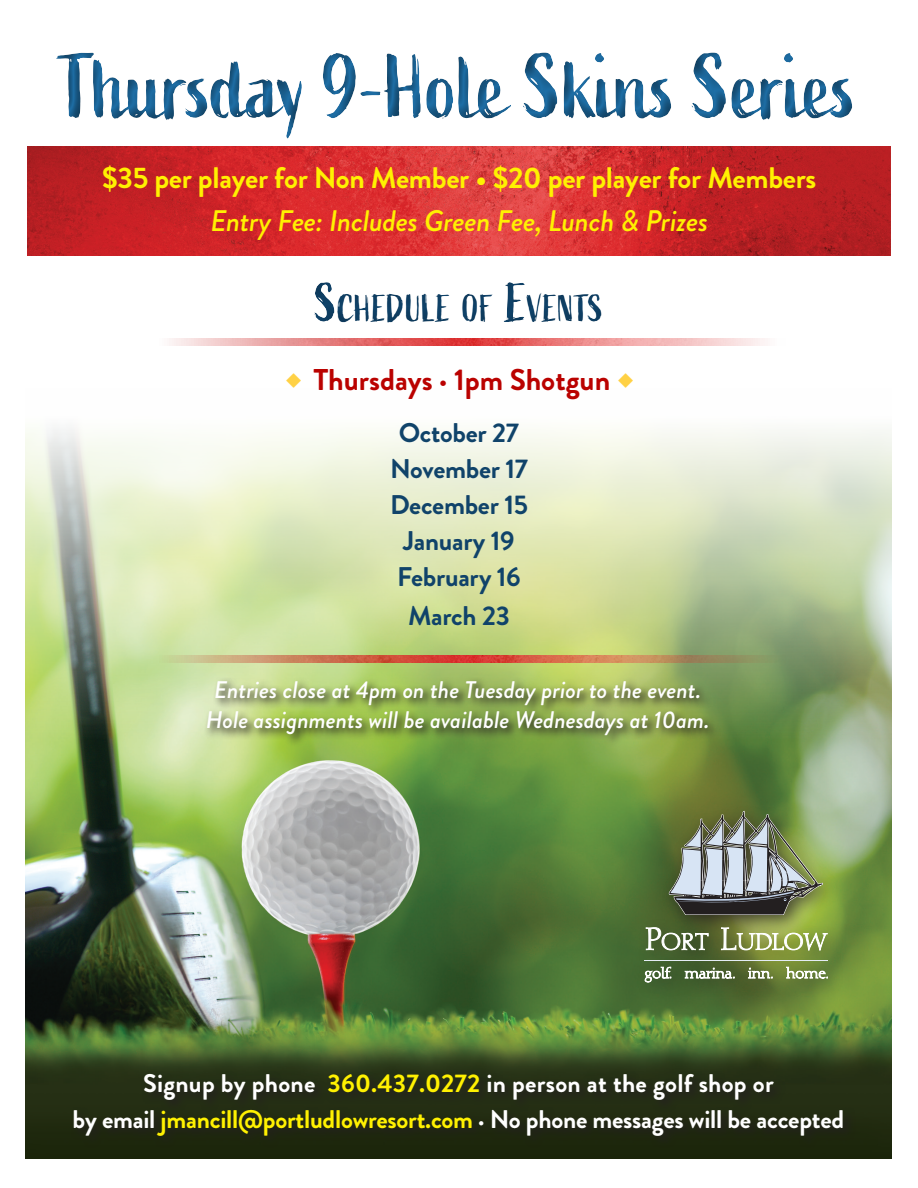
<style>
.page{position:relative;width:918px;height:1188px;background:#fff}
.page>*{position:absolute;margin:0;border:0;box-sizing:border-box;transform-origin:0 0}
.t1{font:90px "Active";letter-spacing:-.01em;color:#1e6ea5}
.t2{font:37.8px "Active";letter-spacing:-.005em;color:#10436a}
.t3{font:700 30px "Brandon Grotesque";color:#ba0200}
.t4{font:700 29.7px "Brandon Grotesque";letter-spacing:-.01em;color:#fff101}
.t5{font:italic 500 29.7px "Brandon Grotesque";letter-spacing:-.01em;color:#fff101}
.t6{font:700 27px "Brandon Grotesque";letter-spacing:-.01em;color:#10436a}
.t7{font:700 25.5px/36px "Brandon Grotesque";letter-spacing:-.01em;color:#fff;text-align:center}
.t8{font:italic 500 24px "Brandon Grotesque";color:#fff}
.s1{font-size:54px}
.s2{color:#ffd145}
.s3{font-size:21px}
.s4{color:#fff101}
.s5{font-size:16.5px}
</style>
<div class="page">
<img style="left:26px;top:428px;width:865px;height:731px">
<img style="left:27px;top:146px;width:864px;height:109px">
<div style="left:42px;top:36px;width:826px;height:114px;background:#231f20;opacity:.6"></div>
<div style="left:300px;top:271px;width:317px;height:70px;background:#231f20;opacity:.3"></div>
<svg style="left:204px;top:677px;width:517px;height:70px;background:#8fa957"></svg>
<div style="left:71px;top:1071px;width:785px;height:77px;background:#242a14"></div>
<img style="left:169px;top:338px;width:596px;height:7px">
<img style="left:130px;top:656px;width:655px;height:7px">
<div style="left:635px;top:803px;width:210px;height:198px;background:#231f20;opacity:.75"></div>
<hr style="left:645px;top:960px;width:183px;height:1px;background:#e4ecf5">
<svg style="left:663px;top:798px;width:165px;height:117px;background:#808d6f"></svg>
<svg style="left:646px;top:927px;width:63px;height:25px"></svg>
<svg style="left:721px;top:927px;width:107px;height:24px"></svg>
<svg style="left:645px;top:967px;width:26px;height:15px"></svg>
<svg style="left:685px;top:968px;width:50px;height:11px"></svg>
<svg style="left:748px;top:968px;width:25px;height:11px"></svg>
<svg style="left:786px;top:967px;width:42px;height:12px"></svg>
<h1 class="t1" style="left:60px;top:36px;width:799px">Thursday 9-Hole Skins Series</h1>
<p class="t4" style="left:102px;top:158px;width:716px">$35 per player for Non Member • $20 per player for Members</p>
<p class="t5" style="left:210px;top:201px;width:499px">Entry Fee: Includes Green Fee, Lunch &amp; Prizes</p>
<h2 class="t2" style="left:315px;top:287px;width:289px"><span class="s1">S</span>CHEDULE OF <span class="s1">E</span>VENTS</h2>
<p class="t3" style="left:285px;top:358px;width:351px"><span class="s2">◆</span> Thursdays <span class="s3">•</span> 1pm Shotgun <span class="s2">◆</span></p>
<p class="t6" style="left:399px;top:414px;width:122px">October 27</p>
<p class="t6" style="left:390px;top:450px;width:139px">November 17</p>
<p class="t6" style="left:390px;top:486px;width:139px">December 15</p>
<p class="t6" style="left:403px;top:522px;width:113px">January 19</p>
<p class="t6" style="left:397px;top:558px;width:125px">February 16</p>
<p class="t6" style="left:408px;top:597px;width:103px">March 23</p>
<p class="t8" style="left:214px;top:673px;width:488px">Entries close at 4pm on the Tuesday prior to the event.</p>
<p class="t8" style="left:206px;top:703px;width:505px">Hole assignments will be available Wednesdays at 10am.</p>
<p class="t7" style="left:73px;top:1066px;width:773px">Signup by phone <span class="s4">360.437.0272</span> in person at the golf shop or<br>by email <span class="s4">jmancill@portludlowresort.com</span> <span class="s5">•</span> No phone messages will be accepted</p>
</div>
